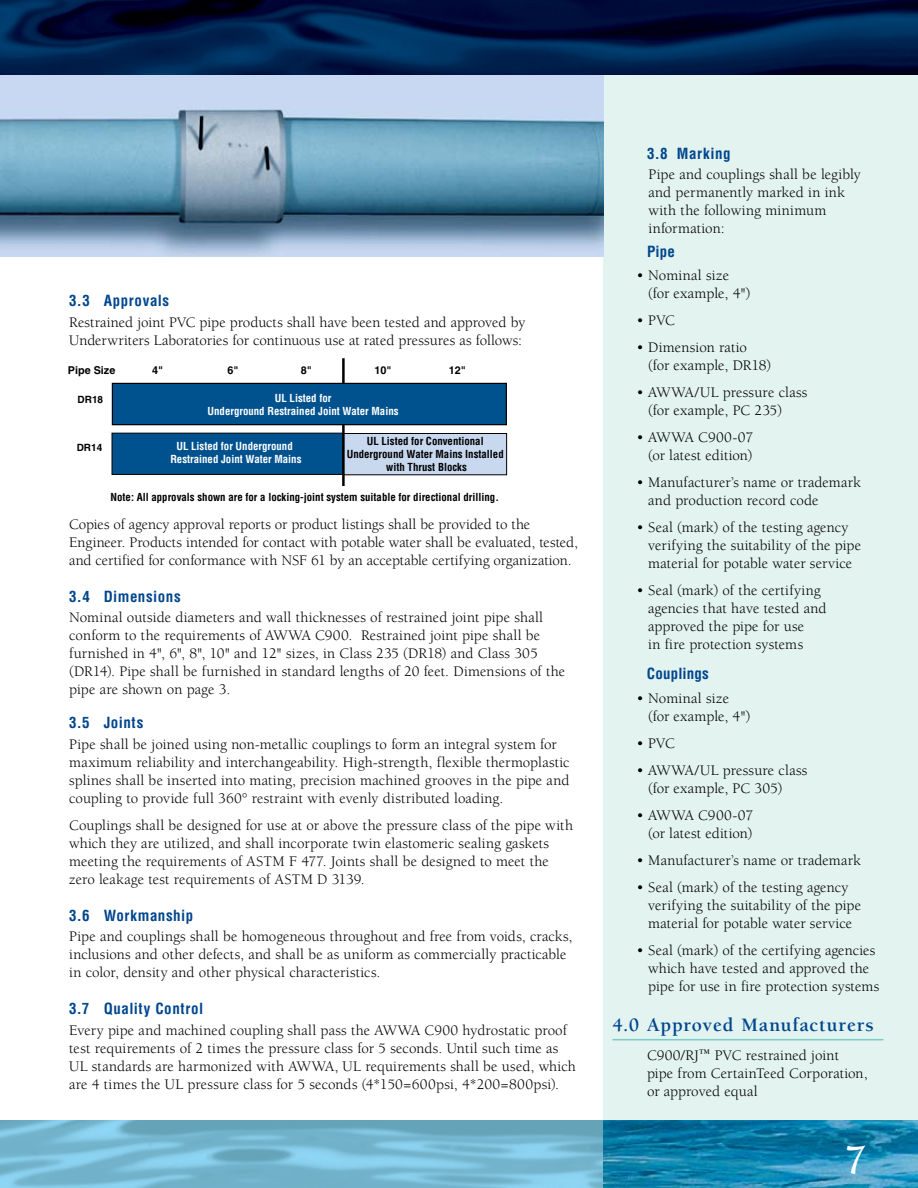
<style>
.page{position:relative;width:918px;height:1188px;background:#fff}
.page>*{position:absolute;margin:0;border:0;box-sizing:border-box;transform-origin:0 0}
.t1{font:700 42px "Berkeley";color:#fff}
.t2{font:700 19.5px "Berkeley";letter-spacing:.045em;color:#00468e}
.t3{font:15px/18px "Berkeley";letter-spacing:.005em;color:#000}
.t4{font:700 condensed 15px "Helvetica";letter-spacing:.035em;color:#00468e}
.t5{font:700 condensed 15px "Helvetica";letter-spacing:.01em;color:#00468e}
.t6{font:700 condensed 10.8px/13px "Helvetica";color:#000;text-align:center}
.t7{font:700 condensed 10.8px/13px "Helvetica";color:#fff;text-align:center}
.t8{font:700 10.8px "Helvetica";color:#000}
.t9{font:700 10.05px "Helvetica";color:#000}
</style>
<div class="page">
<img style="left:0;top:0;width:918px;height:75px">
<div style="left:603px;top:75px;width:315px;height:1048px;background:#e2f3f0"></div>
<img style="left:0;top:1120px;width:603px;height:68px">
<img style="left:603px;top:1120px;width:315px;height:68px">
<img style="left:0;top:75px;width:603px;height:181px">
<div style="left:112px;top:433px;width:231px;height:42px;background:#00528f;border:1px solid #000"></div>
<div style="left:343px;top:433px;width:164px;height:42px;background:#c7d8ef;border:1px solid #000"></div>
<hr style="left:342px;top:358px;width:3px;height:128px;background:#000">
<div style="left:112px;top:383px;width:394px;height:42px;background:#00528f"></div>
<div style="left:112px;top:383px;width:395px;height:42px;border:1px solid #000"></div>
<hr style="left:612px;top:1039px;width:271px;height:1px;background:#7accc8">
<p class="t4" style="left:69px;top:291px;width:102px">3.3 Approvals</p>
<p class="t3" style="left:35px;top:313px;width:492px;text-align:right">-Restrained joint PVC pipe products shall have been tested and approved by<br>Underwriters Laboratories for continuous use at rated pressures as follows:</p>
<p class="t8" style="left:68px;top:364px;width:49px">Pipe Size</p>
<p class="t8" style="left:152px;top:364px;width:13px">4"</p>
<p class="t8" style="left:227px;top:364px;width:13px">6"</p>
<p class="t8" style="left:301px;top:364px;width:13px">8"</p>
<p class="t8" style="left:375px;top:364px;width:19px">10"</p>
<p class="t8" style="left:449px;top:364px;width:19px">12"</p>
<p class="t9" style="left:78px;top:393px;width:27px">DR18</p>
<p class="t9" style="left:77px;top:441px;width:27px">DR14</p>
<p class="t7" style="left:208px;top:391px;width:192px">UL Listed for<br>Underground Restrained Joint Water Mains</p>
<p class="t6" style="left:347px;top:435px;width:159px">UL Listed for Conventional<br>Underground Water Mains Installed with Thrust Blocks</p>
<p class="t7" style="left:170px;top:439px;width:133px">UL Listed for Underground<br>Restrained Joint Water Mains</p>
<p class="t6" style="left:111px;top:491px;width:390px">Note: All approvals shown are for a locking-joint system suitable for directional drilling.</p>
<p class="t3" style="left:69px;top:516px;width:510px">Copies of agency approval reports or product listings shall be provided to the<br>Engineer. Products intended for contact with potable water shall be evaluated, tested, and certified for conformance with NSF 61 by an acceptable certifying organization.</p>
<p class="t4" style="left:69px;top:587px;width:113px">3.4 Dimensions</p>
<p class="t3" style="left:69px;top:609px;width:498px">Nominal outside diameters and wall thicknesses of restrained joint pipe shall conform to the requirements of AWWA C900. Restrained joint pipe shall be furnished in 4", 6", 8", 10" and 12" sizes, in Class 235 (DR18) and Class 305 (DR14). Pipe shall be furnished in standard lengths of 20 feet. Dimensions of the pipe are shown on page 3.</p>
<p class="t4" style="left:69px;top:713px;width:76px">3.5 Joints</p>
<p class="t3" style="left:69px;top:735px;width:502px">Pipe shall be joined using non-metallic couplings to form an integral system for maximum reliability and interchangeability. High-strength, flexible thermoplastic splines shall be inserted into mating, precision machined grooves in the pipe and coupling to provide full 360° restraint with evenly distributed loading.</p>
<p class="t3" style="left:69px;top:816px;width:505px">Couplings shall be designed for use at or above the pressure class of the pipe with which they are utilized, and shall incorporate twin elastomeric sealing gaskets meeting the requirements of ASTM F 477. Joints shall be designed to meet the zero leakage test requirements of ASTM D 3139.</p>
<p class="t4" style="left:69px;top:906px;width:126px">3.6 Workmanship</p>
<p class="t3" style="left:69px;top:928px;width:505px">Pipe and couplings shall be homogeneous throughout and free from voids, cracks, inclusions and other defects, and shall be as uniform as commercially practicable in color, density and other physical characteristics.</p>
<p class="t4" style="left:69px;top:999px;width:136px">3.7 Quality Control</p>
<p class="t3" style="left:69px;top:1021px;width:508px">Every pipe and machined coupling shall pass the AWWA C900 hydrostatic proof test requirements of 2 times the pressure class for 5 seconds. Until such time as UL standards are harmonized with AWWA, UL requirements shall be used, which are 4 times the UL pressure class for 5 seconds (4*150=600psi, 4*200=800psi).</p>
<p class="t4" style="left:647px;top:144px;width:85px">3.8 Marking</p>
<p class="t3" style="left:648px;top:166px;width:214px">Pipe and couplings shall be legibly and permanently marked in ink with the following minimum information:</p>
<p class="t4" style="left:647px;top:242px;width:29px">Pipe</p>
<p class="t3" style="left:648px;top:267px;width:104px;text-indent:-12px">• -Nominal size (for example, 4")</p>
<p class="t3" style="left:636px;top:312px;width:40px">• PVC</p>
<p class="t3" style="left:648px;top:339px;width:124px;text-indent:-12px">• -Dimension ratio (for example, DR18)</p>
<p class="t3" style="left:648px;top:384px;width:161px;text-indent:-12px">• -AWWA/UL pressure class (for example, PC 235)</p>
<p class="t3" style="left:636px;top:429px;width:118px;text-align:right">• -AWWA C900-07 (or latest edition)</p>
<p class="t3" style="left:648px;top:474px;width:214px;text-indent:-12px">• -Manufacturer’s name or trademark and production record code</p>
<p class="t3" style="left:648px;top:519px;width:214px;text-indent:-12px">• -Seal (mark) of the testing agency verifying the suitability of the pipe material for potable water service</p>
<p class="t3" style="left:648px;top:582px;width:180px;text-indent:-12px">• Seal (mark) of the certifying agencies that have tested and approved the pipe for use<br>in fire protection systems</p>
<p class="t5" style="left:647px;top:664px;width:63px">Couplings</p>
<p class="t3" style="left:648px;top:689px;width:104px;text-indent:-12px">• -Nominal size (for example, 4")</p>
<p class="t3" style="left:636px;top:734px;width:40px">• PVC</p>
<p class="t3" style="left:648px;top:761px;width:161px;text-indent:-12px">• -AWWA/UL pressure class (for example, PC 305)</p>
<p class="t3" style="left:636px;top:806px;width:118px;text-align:right">• -AWWA C900-07 (or latest edition)</p>
<p class="t3" style="left:636px;top:851px;width:226px">• Manufacturer’s name or trademark</p>
<p class="t3" style="left:648px;top:878px;width:214px;text-indent:-12px">• -Seal (mark) of the testing agency verifying the suitability of the pipe material for potable water service</p>
<p class="t3" style="left:648px;top:941px;width:233px;text-indent:-12px">• Seal (mark) of the certifying agencies which have tested and approved the pipe for use in fire protection systems</p>
<h2 class="t2" style="left:612px;top:1015px;width:263px">4.0 -Approved Manufacturers</h2>
<p class="t3" style="left:647px;top:1046px;width:222px;text-indent:-35px">-C900/RJ<sup>™</sup> PVC restrained joint pipe from CertainTeed Corporation, or approved equal</p>
<h1 class="t1" style="left:844px;top:1137px;width:24px">7</h1>
</div>
